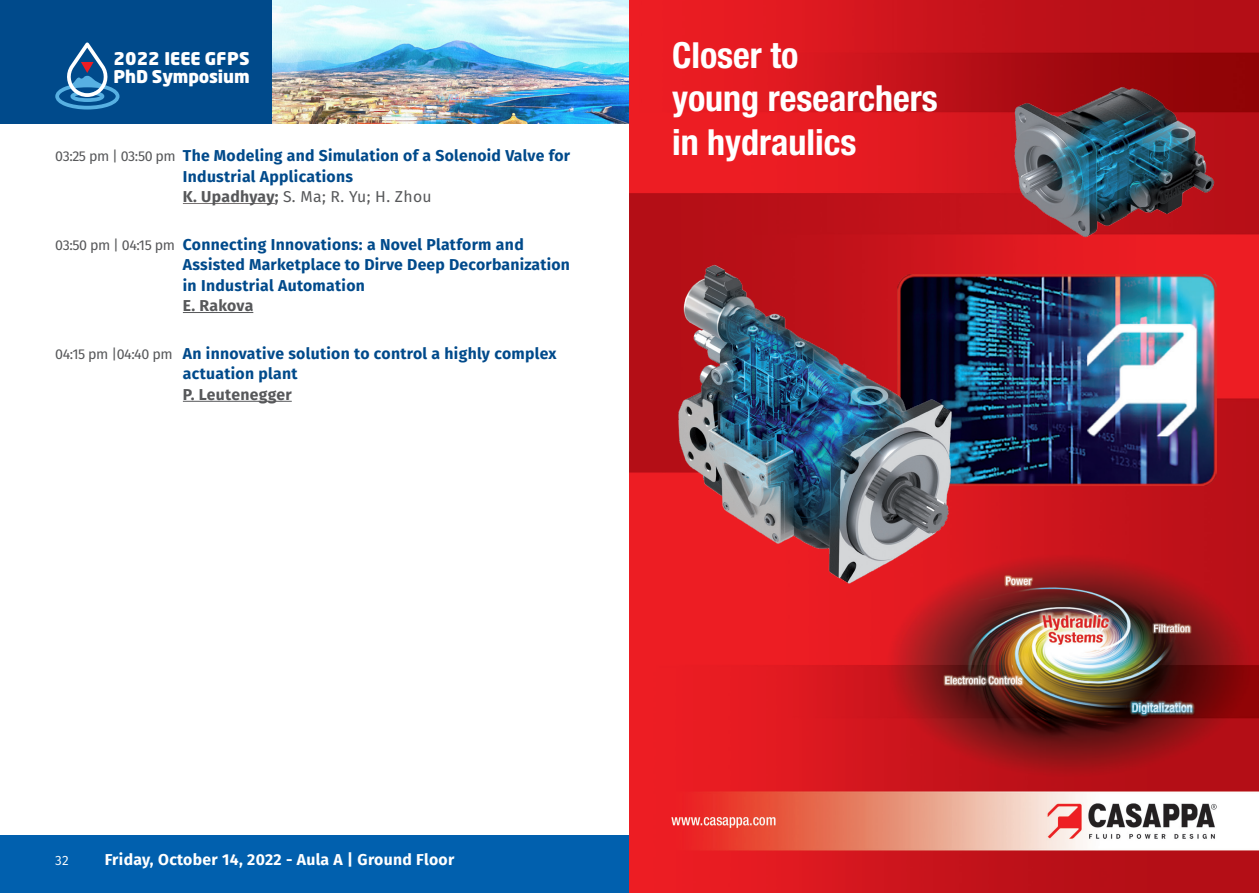
<style>
.page{position:relative;width:1259px;height:893px;background:#fff}
.page>*{position:absolute;margin:0;border:0;box-sizing:border-box;transform-origin:0 0}
.t1{font:700 condensed 36px/43.2px "Helvetica Neue LT Std";color:#fff}
.t2{font:900 17.4px/18.1px "Neo Sans";letter-spacing:-.01em;color:#fff}
.t3{font:700 15.75px/20.2px "Fira Sans";letter-spacing:.02em;color:#004a8b}
.t4{font:700 15.75px "Fira Sans";letter-spacing:.02em;color:#fff}
.t5{font:13.5px "Fira Sans";color:#fff}
.s1{font-weight:400;font-size:14.25px;color:#57585a}
.s2{color:#57585a}
.s3{font-weight:400;color:#57585a}
</style>
<div class="page">
<div style="left:0;top:0;width:629px;height:123px;background:#004a8b"></div>
<svg style="left:55px;top:43px;width:64px;height:67px"></svg>
<div style="left:0;top:836px;width:629px;height:57px;background:#0160ae"></div>
<img style="left:272px;top:0;width:357px;height:123px">
<hr style="left:183px;top:203px;width:92px;height:1px;background:#767171">
<hr style="left:183px;top:312px;width:70px;height:1px;background:#57585a">
<hr style="left:183px;top:401px;width:109px;height:1px;background:#57585a">
<img style="left:629px;top:0;width:630px;height:893px">
<img style="left:958px;top:274px;width:258px;height:211px">
<img style="left:1011px;top:84px;width:205px;height:155px">
<img style="left:672px;top:259px;width:286px;height:331px">
<p class="t2" style="left:114px;top:51px;width:137px">2022 IEEE GFPS<br>PhD Symposium</p>
<p class="t3" style="left:183px;top:145px;width:389px;text-indent:-128px"><span class="s1">03:25 pm | 03:50 pm</span> The Modeling and Simulation of a Solenoid Valve for<br>Industrial Applications<br><span class="s2">K. Upadhyay;</span> <span class="s3">S. Ma; R. Yu; H. Zhou</span></p>
<p class="t3" style="left:183px;top:233px;width:389px;text-indent:-128px"><span class="s1">03:50 pm | 04:15 pm</span> Connecting Innovations: a Novel Platform and Assisted Marketplace to Dirve Deep Decorbanization in Industrial Automation<br><span class="s2">E. Rakova</span></p>
<p class="t3" style="left:183px;top:342px;width:375px;text-indent:-128px"><span class="s1">04:15 pm |04:40 pm</span> An innovative solution to control a highly complex actuation plant<br><span class="s2">P. Leutenegger</span></p>
<p class="t1" style="left:672px;top:33px;width:267px">Closer to<br>young researchers in hydraulics</p>
<p class="t5" style="left:55px;top:850px;width:15px">32</p>
<p class="t4" style="left:105px;top:846px;width:351px">Friday, October 14, 2022 - Aula A | Ground Floor</p>
</div>
